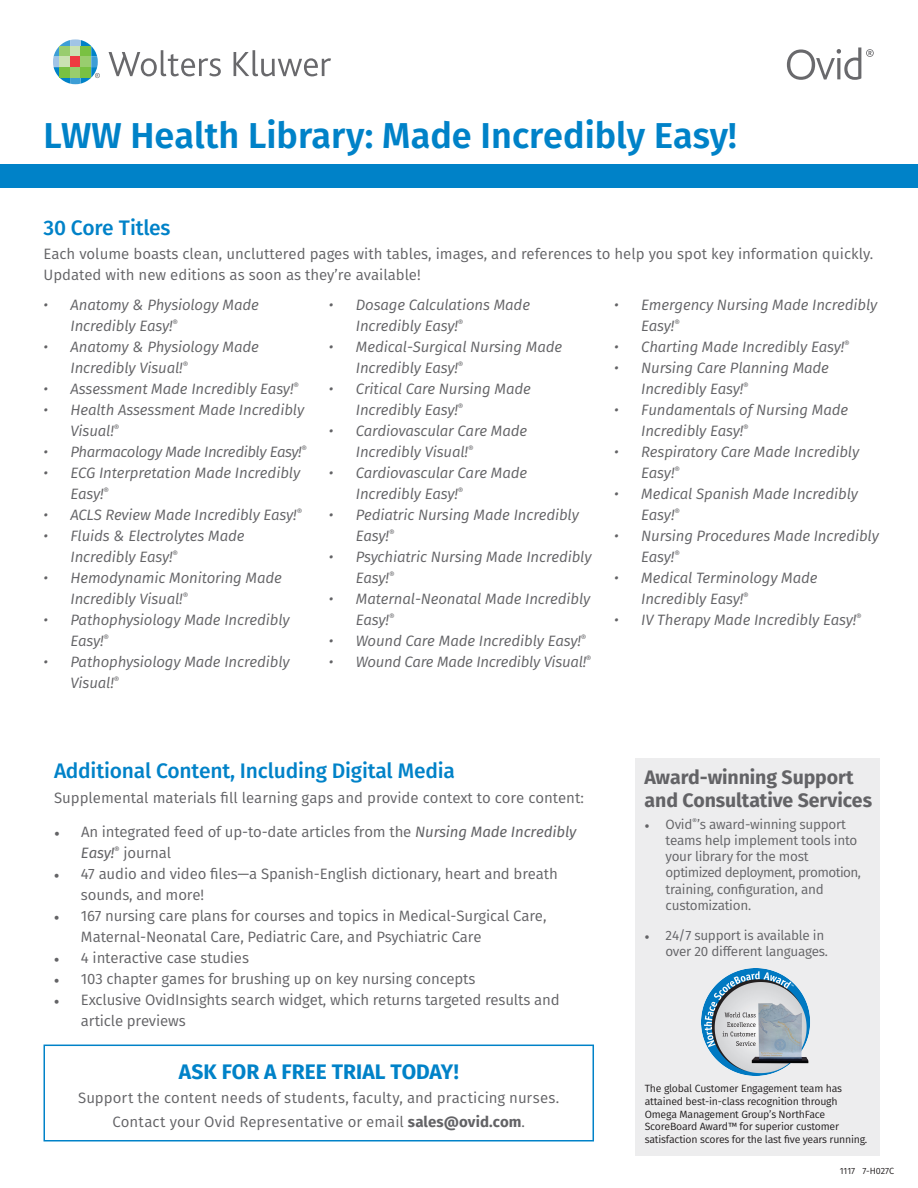
<style>
.page{position:relative;width:918px;height:1188px;background:#fff}
.page>*{position:absolute;margin:0;border:0;box-sizing:border-box;transform-origin:0 0}
.t1{font:600 36px "Fira Sans";color:#0082c8}
.t2{font:500 21px "Fira Sans";letter-spacing:-.01em;color:#0082c8}
.t3{font:700 21px "Fira Sans";color:#0082c8}
.t4{font:700 19.5px/23.4px "Fira Sans";letter-spacing:-.005em;color:#636366}
.t5{font:italic 15px/21px "Fira Sans";letter-spacing:-.01em;color:#636366}
.t6{font:15px/21px "Fira Sans";letter-spacing:-.01em;color:#636366}
.t7{font:italic 15px "Fira Sans";letter-spacing:-.03em;color:#636366}
.t8{font:13.5px/16.2px "Fira Sans";letter-spacing:-.02em;color:#636366}
.t9{font:10.5px/12.6px "Fira Sans";letter-spacing:-.02em;color:#231f20}
.t10{font:9px "Fira Sans";color:#231f20}
.s1{font-family:"Minion Pro"}
.s2{font-style:italic}
.s3{font-weight:700}
</style>
<div class="page">
<div style="left:44px;top:1045px;width:550px;height:97px;border:2px solid #0082c8"></div>
<div style="left:0;top:164px;width:918px;height:24px;background:#0082c8"></div>
<svg style="left:53px;top:39px;width:47px;height:45px"></svg>
<svg style="left:109px;top:50px;width:112px;height:26px"></svg>
<svg style="left:234px;top:50px;width:97px;height:26px"></svg>
<svg style="left:787px;top:47px;width:87px;height:33px"></svg>
<div style="left:635px;top:758px;width:244px;height:398px;background:#ededee"></div>
<img style="left:702px;top:969px;width:108px;height:107px">
<h1 class="t1" style="left:43px;top:106px;width:695px">LWW Health Library: Made Incredibly Easy!</h1>
<h2 class="t2" style="left:44px;top:211px;width:129px">30 Core Titles</h2>
<p class="t6" style="left:43px;top:243px;width:831px">Each volume boasts clean, uncluttered pages with tables, images, and references to help you spot key information quickly.<br>Updated with new editions as soon as they’re available!</p>
<p class="t5" style="left:70px;top:294px;width:190px;text-indent:-27px">• Anatomy &amp; Physiology Made<br>Incredibly Easy!<sup>®</sup></p>
<p class="t5" style="left:70px;top:336px;width:190px;text-indent:-27px">• Anatomy &amp; Physiology Made<br>Incredibly Visual!<sup>®</sup></p>
<p class="t5" style="left:44px;top:378px;width:257px">• Assessment Made Incredibly Easy!<sup>®</sup></p>
<p class="t5" style="left:70px;top:399px;width:235px;text-indent:-27px">• Health Assessment Made Incredibly<br>Visual!<sup>®</sup></p>
<p class="t7" style="left:44px;top:441px;width:265px">• Pharmacology Made Incredibly Easy!<sup>®</sup></p>
<p class="t5" style="left:70px;top:462px;width:231px;text-indent:-27px">• ECG Interpretation Made Incredibly<br>Easy!<sup>®</sup></p>
<p class="t5" style="left:44px;top:504px;width:260px">• ACLS Review Made Incredibly Easy!<sup>®</sup></p>
<p class="t5" style="left:70px;top:525px;width:176px;text-indent:-27px">• Fluids &amp; Electrolytes Made<br>Incredibly Easy!<sup>®</sup></p>
<p class="t5" style="left:70px;top:567px;width:213px;text-indent:-27px">• Hemodynamic Monitoring Made<br>Incredibly Visual!<sup>®</sup></p>
<p class="t5" style="left:71px;top:609px;width:221px;text-indent:-27px">• Pathophysiology Made Incredibly<br>Easy!<sup>®</sup></p>
<p class="t5" style="left:71px;top:651px;width:221px;text-indent:-27px">• Pathophysiology Made Incredibly<br>Visual!<sup>®</sup></p>
<p class="t5" style="left:356px;top:294px;width:176px;text-indent:-27px">• Dosage Calculations Made<br>Incredibly Easy!<sup>®</sup></p>
<p class="t5" style="left:356px;top:336px;width:208px;text-indent:-27px">• Medical-Surgical Nursing Made<br>Incredibly Easy!<sup>®</sup></p>
<p class="t5" style="left:356px;top:378px;width:176px;text-indent:-27px">• Critical Care Nursing Made<br>Incredibly Easy!<sup>®</sup></p>
<p class="t5" style="left:356px;top:420px;width:173px;text-indent:-27px">• Cardiovascular Care Made<br>Incredibly Visual!<sup>®</sup></p>
<p class="t5" style="left:356px;top:462px;width:173px;text-indent:-27px">• Cardiovascular Care Made<br>Incredibly Easy!<sup>®</sup></p>
<p class="t5" style="left:356px;top:504px;width:225px;text-indent:-27px">• Pediatric Nursing Made Incredibly<br>Easy!<sup>®</sup></p>
<p class="t5" style="left:356px;top:546px;width:237px;text-indent:-27px">• Psychiatric Nursing Made Incredibly<br>Easy!<sup>®</sup></p>
<p class="t5" style="left:356px;top:588px;width:236px;text-indent:-27px">• Maternal-Neonatal Made Incredibly<br>Easy!<sup>®</sup></p>
<p class="t5" style="left:329px;top:630px;width:259px">• Wound Care Made Incredibly Easy!<sup>®</sup></p>
<p class="t5" style="left:329px;top:651px;width:264px">• Wound Care Made Incredibly Visual!<sup>®</sup></p>
<p class="t5" style="left:641px;top:294px;width:238px;text-indent:-27px">• Emergency Nursing Made Incredibly<br>Easy!<sup>®</sup></p>
<p class="t5" style="left:614px;top:336px;width:237px">• Charting Made Incredibly Easy!<sup>®</sup></p>
<p class="t5" style="left:641px;top:357px;width:189px;text-indent:-27px">• Nursing Care Planning Made<br>Incredibly Easy!<sup>®</sup></p>
<p class="t5" style="left:641px;top:399px;width:208px;text-indent:-27px">• Fundamentals of Nursing Made<br>Incredibly Easy!<sup>®</sup></p>
<p class="t5" style="left:641px;top:441px;width:220px;text-indent:-27px">• Respiratory Care Made Incredibly<br>Easy!<sup>®</sup></p>
<p class="t5" style="left:641px;top:483px;width:218px;text-indent:-27px">• Medical Spanish Made Incredibly<br>Easy!<sup>®</sup></p>
<p class="t5" style="left:641px;top:525px;width:239px;text-indent:-27px">• Nursing Procedures Made Incredibly<br>Easy!<sup>®</sup></p>
<p class="t5" style="left:641px;top:567px;width:178px;text-indent:-27px">• Medical Terminology Made<br>Incredibly Easy!<sup>®</sup></p>
<p class="t5" style="left:614px;top:609px;width:249px">• IV Therapy Made Incredibly Easy!<sup>®</sup></p>
<h2 class="t2" style="left:54px;top:754px;width:402px">Additional Content, Including Digital Media</h2>
<p class="t6" style="left:54px;top:786px;width:531px">Supplemental materials fill learning gaps and provide context to core content:</p>
<p class="t6" style="left:81px;top:821px;width:497px;text-indent:-27px"><span class="s1">•</span> An integrated feed of up-to-date articles from the <span class="s2">Nursing Made Incredibly<br>Easy!</span><sup>®</sup> journal</p>
<p class="t6" style="left:81px;top:863px;width:478px;text-indent:-27px"><span class="s1">•</span> 47 audio and video files—a Spanish-English dictionary, heart and breath sounds, and more!</p>
<p class="t6" style="left:81px;top:905px;width:467px;text-indent:-27px"><span class="s1">•</span> 167 nursing care plans for courses and topics in Medical-Surgical Care,<br>Maternal-Neonatal Care, Pediatric Care, and Psychiatric Care</p>
<p class="t6" style="left:54px;top:947px;width:197px"><span class="s1">•</span> 4 interactive case studies</p>
<p class="t6" style="left:54px;top:968px;width:423px"><span class="s1">•</span> 103 chapter games for brushing up on key nursing concepts</p>
<p class="t6" style="left:81px;top:989px;width:480px;text-indent:-27px"><span class="s1">•</span> Exclusive OvidInsights search widget, which returns targeted results and article previews</p>
<h2 class="t3" style="left:179px;top:1054px;width:282px">ASK FOR A FREE TRIAL TODAY!</h2>
<p class="t6" style="left:78px;top:1085px;width:483px;line-height:24px;text-align:center">Support the content needs of students, faculty, and practicing nurses.<br>Contact your Ovid Representative or email <span class="s3">sales@ovid.com</span>.</p>
<h3 class="t4" style="left:645px;top:764px;width:229px">Award-winning Support and Consultative Services</h3>
<p class="t8" style="left:666px;top:816px;width:197px;text-indent:-21px"><span class="s1">•</span> Ovid<sup>®</sup>’s award-winning support teams help implement tools into your library for the most optimized deployment, promotion, training, configuration, and customization.</p>
<p class="t8" style="left:645px;top:926px;width:185px;text-align:right"><span class="s1">•</span> 24/7 support is available in over 20 different languages.</p>
<p class="t9" style="left:645px;top:1082px;width:224px">The global Customer Engagement team has attained best-in-class recognition through Omega Management Group’s NorthFace ScoreBoard Award™ for superior customer satisfaction scores for the last five years running.</p>
<p class="t10" style="left:840px;top:1164px;width:56px">1117 7-H027C</p>
</div>
